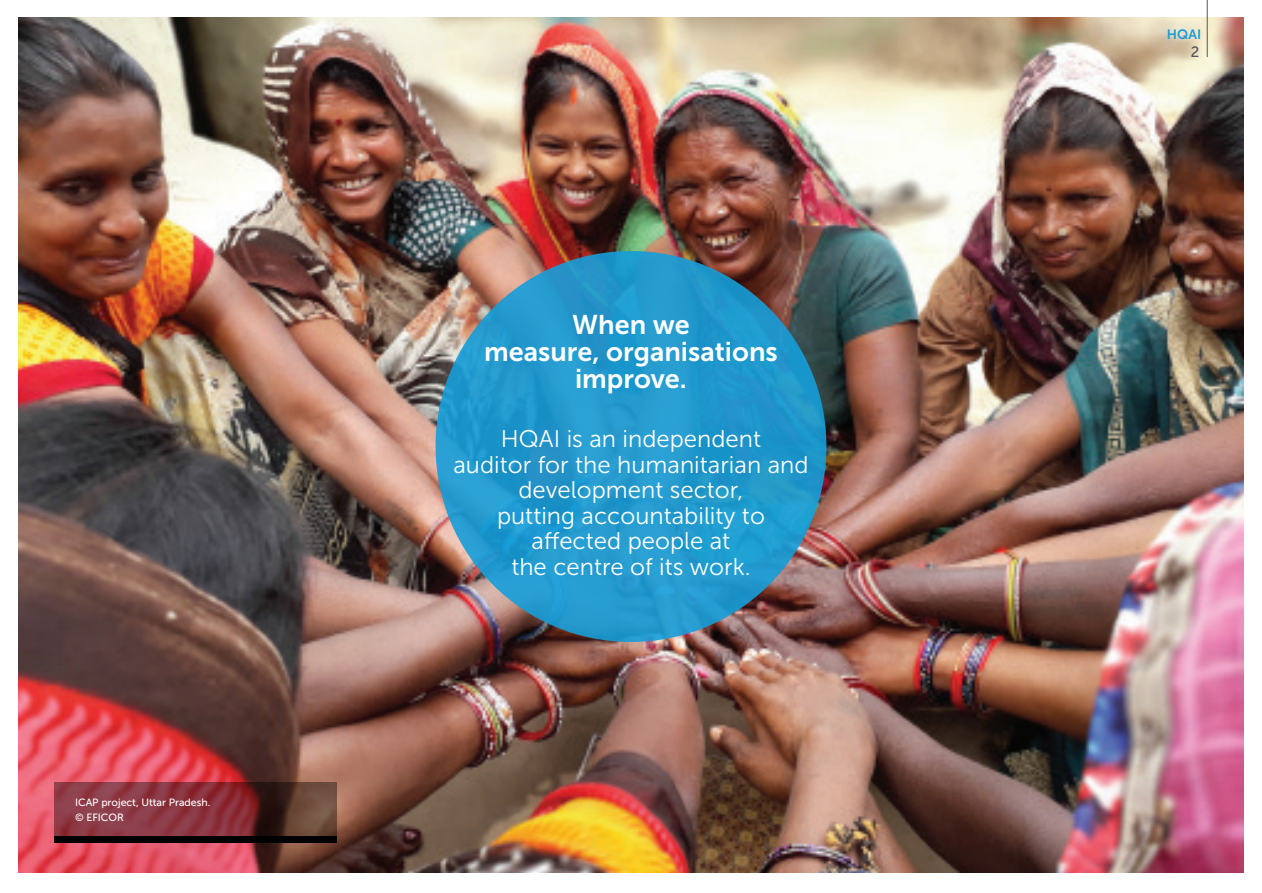
<style>
.page{position:relative;width:1262px;height:893px;background:#fff}
.page>*{position:absolute;margin:0;border:0;box-sizing:border-box;transform-origin:0 0}
.t1{font:27px/27px "Museo Sans 700";color:#fff;text-align:center}
.t2{font:24px/25.5px "Museo Sans 300";color:#fff;text-align:center}
.t3{font:15px "Museo Sans 500";color:#53565a}
.t4{font:13.5px "Museo Sans 700";color:#159eda}
.t5{font:10.5px/15px "Museo Sans 500";color:#fff}
</style>
<div class="page">
<img style="left:19px;top:17px;width:1224px;height:855px">
<div style="left:435px;top:251px;width:391px;height:391px;background:#239ace;border-radius:50%"></div>
<svg style="left:54px;top:782px;width:283px;height:54px;background:#7a353a"></svg>
<div style="left:54px;top:836px;width:282px;height:6px;background:#000"></div>
<hr style="left:1206px;top:0;width:1px;height:57px;background:#53565a">
<p class="t5" style="left:75px;top:795px;width:137px">ICAP project, Uttar Pradesh. © EFICOR</p>
<p class="t1" style="left:484px;top:311px;width:295px">When we<br>measure, organisations improve.</p>
<p class="t2" style="left:453px;top:426px;width:357px">HQAI is an independent<br>auditor for the humanitarian and development sector,<br>putting accountability to affected people at<br>the centre of its work.</p>
<p class="t4" style="left:1167px;top:27px;width:36px">HQAI</p>
<p class="t3" style="left:1190px;top:43px;width:10px">2</p>
</div>
